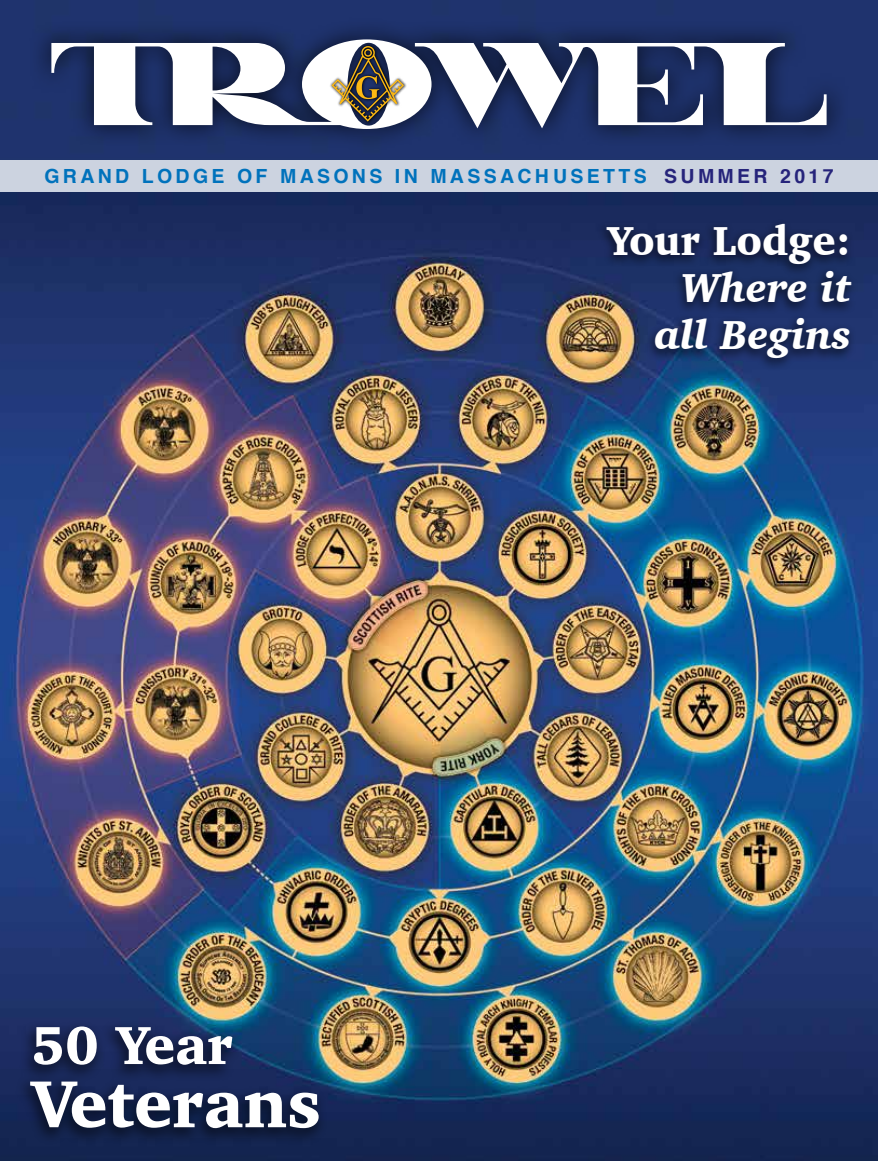
<style>
.page{position:relative;width:878px;height:1161px;background:#fff}
.page>*{position:absolute;margin:0;border:0;box-sizing:border-box;transform-origin:0 0}
.t1{font:900 68.1px "Charter";color:#fff;scale:.95 1}
.t2{font:900 54.9px "Charter";color:#fff;scale:.95 1}
.t3{font:italic 900 41.55px/46.8px "Charter";color:#fff;text-align:right;scale:.95 1}
.t4{font:900 41.55px "Charter";color:#fff;scale:.95 1}
.t5{font:700 19.5px "Helvetica";letter-spacing:.17em;color:#0072bc}
.s1{color:#26247b}
</style>
<div class="page">
<img style="left:0;top:0;width:878px;height:1161px">
<div style="left:595px;top:219px;width:263px;height:153px;background:#000;opacity:.5"></div>
<div style="left:15px;top:1019px;width:313px;height:127px;background:#000;opacity:.5"></div>
<div style="left:0;top:160px;width:878px;height:32px;background:#ccd3e0"></div>
<div style="left:29px;top:17px;width:819px;height:134px;background:#000;opacity:.6"></div>
<svg style="left:51px;top:39px;width:775px;height:90px"></svg>
<p class="t5" style="left:44px;top:160px;width:790px">GRAND LODGE OF MASONS IN MASSACHUSETTS <span class="s1">SUMMER 2017</span></p>
<h2 class="t2" style="left:32px;top:1011px;width:213px">50 Year</h2>
<h1 class="t1" style="left:32px;top:1062px;width:306px">Veterans</h1>
<h3 class="t4" style="left:607px;top:215px;width:258px">Your Lodge:</h3>
<h3 class="t3" style="left:654px;top:263px;width:208px">Where it all Begins</h3>
</div>
